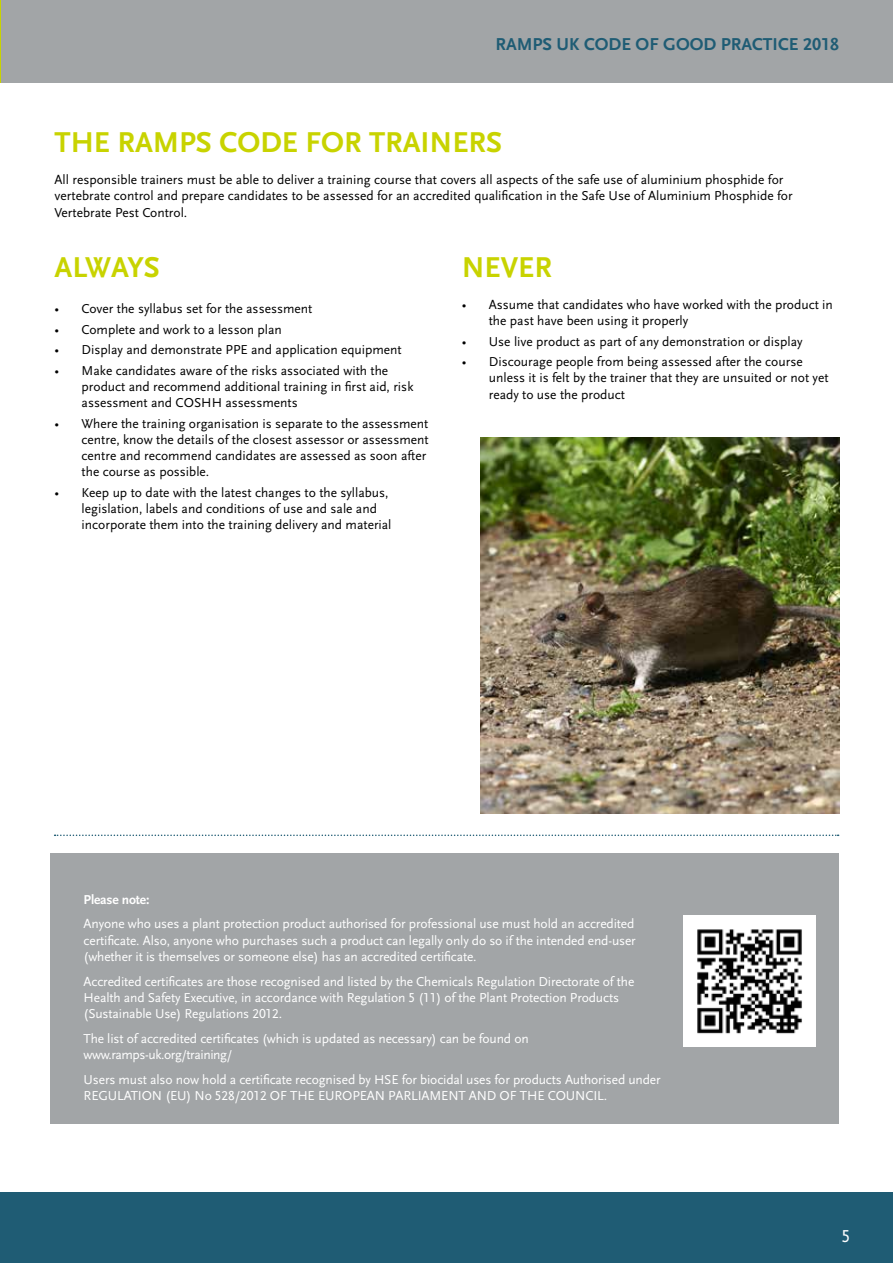
<style>
.page{position:relative;width:893px;height:1263px;background:#fff}
.page>*{position:absolute;margin:0;border:0;box-sizing:border-box;transform-origin:0 0}
.t1{font:700 30px "Scala Sans LF";color:#c8d300}
.t2{font:700 18px "Scala Sans LF";color:#1f5c74}
.t3{font:18px "Scala Sans LF";color:#fff}
.t4{font:13.5px/16.2px "Scala Sans LF";color:#000}
.t5{font:13.5px/16.2px "Scala Sans LF";letter-spacing:-.01em;color:#fff}
.t6{font:700 13.5px "Scala Sans LF";letter-spacing:-.01em;color:#fff}
</style>
<div class="page">
<div style="left:1px;top:0;width:892px;height:83px;background:#a2a5a7"></div>
<hr style="left:0;top:0;width:1px;height:83px;background:#c8d300">
<div style="left:0;top:1192px;width:893px;height:71px;background:#1f5c74"></div>
<svg style="left:55px;top:834px;width:784px;height:2px"></svg>
<div style="left:51px;top:853px;width:788px;height:271px;background:#a2a5a7"></div>
<img style="left:684px;top:915px;width:131px;height:131px">
<img style="left:480px;top:437px;width:359px;height:376px">
<h2 class="t2" style="left:495px;top:35px;width:345px">RAMPS UK CODE OF GOOD PRACTICE 2018</h2>
<h1 class="t1" style="left:55px;top:126px;width:449px">THE RAMPS CODE FOR TRAINERS</h1>
<p class="t4" style="left:55px;top:172px;width:740px">All responsible trainers must be able to deliver a training course that covers all aspects of the safe use of aluminium phosphide for vertebrate control and prepare candidates to be assessed for an accredited qualification in the Safe Use of Aluminium Phosphide for<br>Vertebrate Pest Control.</p>
<h1 class="t1" style="left:55px;top:251px;width:107px">ALWAYS</h1>
<p class="t4" style="left:55px;top:301px;width:259px">• Cover the syllabus set for the assessment</p>
<p class="t4" style="left:55px;top:322px;width:229px">• Complete and work to a lesson plan</p>
<p class="t4" style="left:55px;top:342px;width:349px">• Display and demonstrate PPE and application equipment</p>
<p class="t4" style="left:82px;top:362px;width:333px;text-indent:-27px">• Make candidates aware of the risks associated with the product and recommend additional training in first aid, risk assessment and COSHH assessments</p>
<p class="t4" style="left:82px;top:415px;width:349px;text-indent:-27px">• Where the training organisation is separate to the assessment centre, know the details of the closest assessor or assessment centre and recommend candidates are assessed as soon after the course as possible.</p>
<p class="t4" style="left:82px;top:484px;width:311px;text-indent:-27px">• Keep up to date with the latest changes to the syllabus, legislation, labels and conditions of use and sale and incorporate them into the training delivery and material</p>
<h1 class="t1" style="left:462px;top:251px;width:92px">NEVER</h1>
<p class="t4" style="left:489px;top:297px;width:346px;text-indent:-27px">• Assume that candidates who have worked with the product in the past have been using it properly</p>
<p class="t4" style="left:462px;top:334px;width:342px">• Use live product as part of any demonstration or display</p>
<p class="t4" style="left:489px;top:354px;width:341px;text-indent:-27px">• Discourage people from being assessed after the course unless it is felt by the trainer that they are unsuited or not yet ready to use the product</p>
<p class="t6" style="left:84px;top:892px;width:67px">Please note:</p>
<p class="t5" style="left:84px;top:916px;width:554px;text-align:justify">Anyone who uses a plant protection product authorised for professional use must hold an accredited certificate. Also, anyone who purchases such a product can legally only do so if the intended end-user (whether it is themselves or someone else) has an accredited certificate.</p>
<p class="t5" style="left:84px;top:973px;width:552px">Accredited certificates are those recognised and listed by the Chemicals Regulation Directorate of the<br>Health and Safety Executive, in accordance with Regulation 5 (11) of the Plant Protection Products (Sustainable Use) Regulations 2012.</p>
<p class="t5" style="left:84px;top:1030px;width:447px">The list of accredited certificates (which is updated as necessary) can be found on www.ramps-uk.org/training/</p>
<p class="t5" style="left:84px;top:1071px;width:578px">Users must also now hold a certificate recognised by HSE for biocidal uses for products Authorised under<br>REGULATION (EU) No 528/2012 OF THE EUROPEAN PARLIAMENT AND OF THE COUNCIL.</p>
<h2 class="t3" style="left:841px;top:1226px;width:10px">5</h2>
</div>
